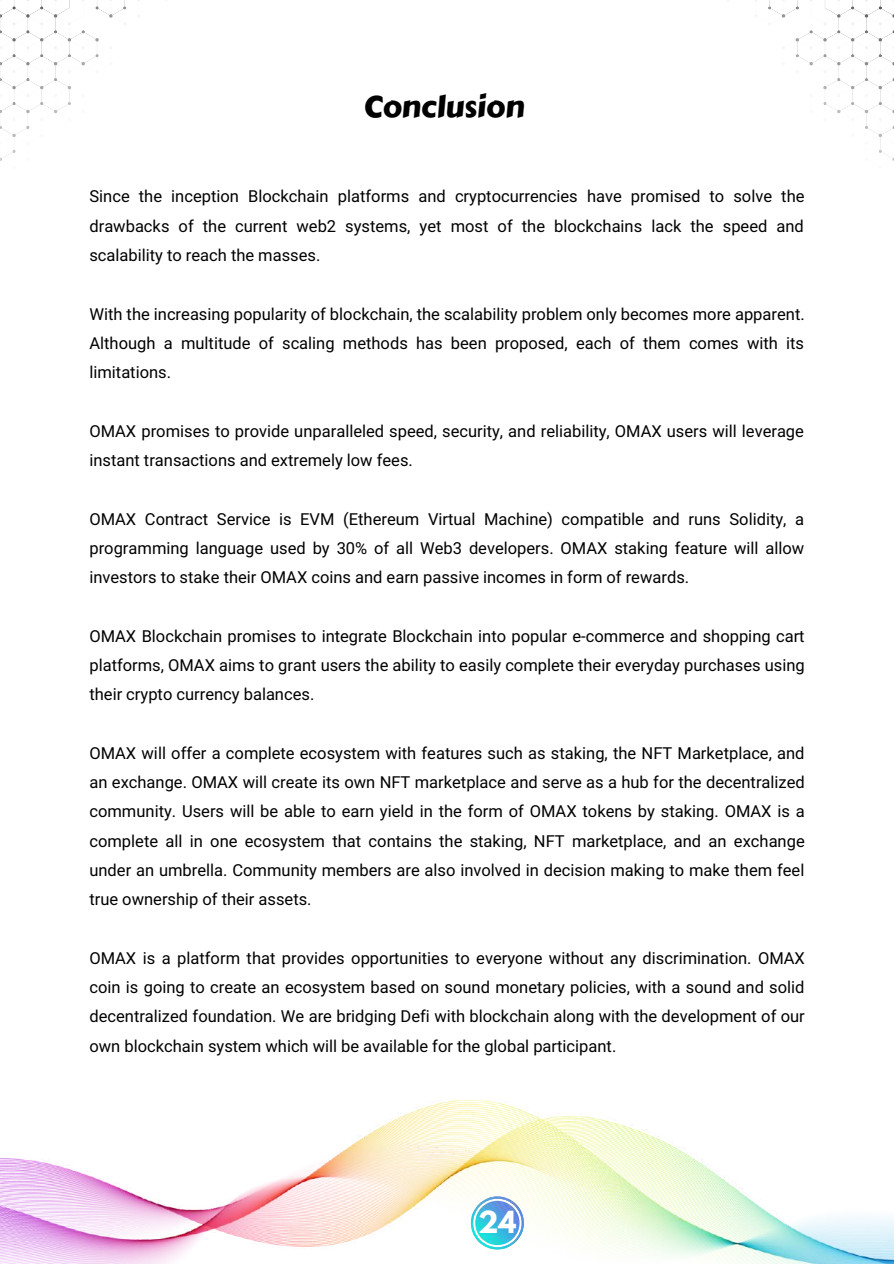
<style>
.page{position:relative;width:894px;height:1264px;background:#fff}
.page>*{position:absolute;margin:0;border:0;box-sizing:border-box;transform-origin:0 0}
.t1{font:30px "Carter One";color:#000}
.t2{font:700 27px "League Spartan";color:#fff}
.t3{font:16.5px/29.2px "Araboto";color:#000;text-align:justify}
</style>
<div class="page">
<svg style="left:0;top:0;width:140px;height:161px"></svg>
<svg style="left:755px;top:0;width:139px;height:161px"></svg>
<img style="left:0;top:1100px;width:893px;height:163px">
<h1 class="t1" style="left:363px;top:84px;width:163px">Conclusion</h1>
<p class="t3" style="left:89px;top:182px;width:716px">Since the inception Blockchain platforms and cryptocurrencies have promised to solve the drawbacks of the current web2 systems, yet most of the blockchains lack the speed and scalability to reach the masses.</p>
<p class="t3" style="left:89px;top:300px;width:716px">With the increasing popularity of blockchain, the scalability problem only becomes more apparent.<br>Although a multitude of scaling methods has been proposed, each of them comes with its limitations.</p>
<p class="t3" style="left:89px;top:417px;width:715px">OMAX promises to provide unparalleled speed, security, and reliability, OMAX users will leverage instant transactions and extremely low fees.</p>
<p class="t3" style="left:89px;top:505px;width:716px">OMAX Contract Service is EVM (Ethereum Virtual Machine) compatible and runs Solidity, a programming language used by 30% of all Web3 developers. OMAX staking feature will allow investors to stake their OMAX coins and earn passive incomes in form of rewards.</p>
<p class="t3" style="left:89px;top:622px;width:716px">OMAX Blockchain promises to integrate Blockchain into popular e-commerce and shopping cart platforms, OMAX aims to grant users the ability to easily complete their everyday purchases using their crypto currency balances.</p>
<p class="t3" style="left:89px;top:739px;width:716px">OMAX will offer a complete ecosystem with features such as staking, the NFT Marketplace, and an exchange. OMAX will create its own NFT marketplace and serve as a hub for the decentralized community. Users will be able to earn yield in the form of OMAX tokens by staking. OMAX is a complete all in one ecosystem that contains the staking, NFT marketplace, and an exchange under an umbrella. Community members are also involved in decision making to make them feel true ownership of their assets.</p>
<p class="t3" style="left:89px;top:944px;width:716px">OMAX is a platform that provides opportunities to everyone without any discrimination. OMAX coin is going to create an ecosystem based on sound monetary policies, with a sound and solid decentralized foundation. We are bridging Defi with blockchain along with the development of our own blockchain system which will be available for the global participant.</p>
<h2 class="t2" style="left:478px;top:1208px;width:40px">24</h2>
</div>
